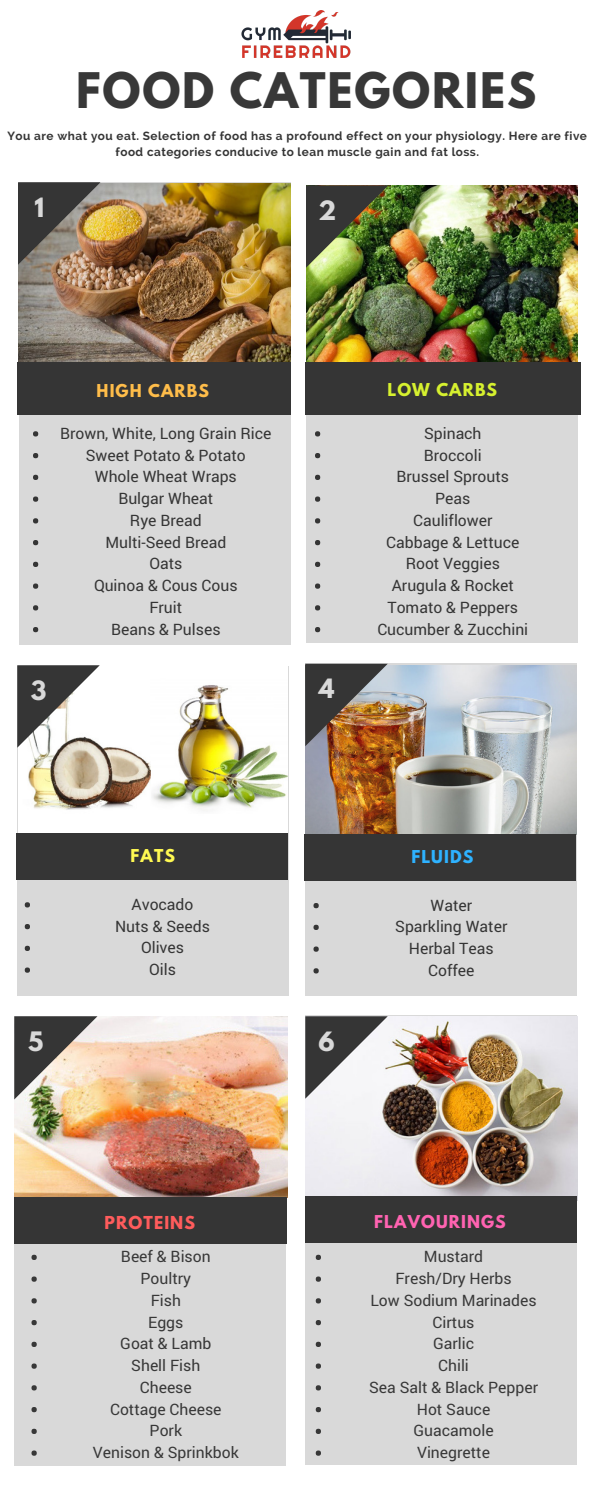
<style>
.page{position:relative;width:600px;height:1500px;background:#fff}
.page>*{position:absolute;margin:0;border:0;box-sizing:border-box;transform-origin:0 0}
.t1{font:700 43.5px "League Spartan";letter-spacing:.04em;color:#383838}
.t2{font:700 23.7px "League Spartan";color:#d9d9d9}
.t3{font:700 23.6px "League Spartan";color:#d9d9d9}
.t4{font:700 15.8px "League Spartan";letter-spacing:.07em;color:#ff5c5c}
.t5{font:15.7px/21.8px "Roboto";color:#353535;text-align:center}
.t6{font:15.7px/21.8px "Roboto";color:#383838;text-align:center}
.t7{font:700 15.7px "League Spartan";letter-spacing:.07em;color:#ff63b1}
.t8{font:700 15.7px "League Spartan";letter-spacing:.07em;color:#ffbd4a}
.t9{font:700 15.7px "League Spartan";letter-spacing:.07em;color:#d6f02f}
.t10{font:700 15.7px "League Spartan";letter-spacing:.07em;color:#2eb2ff}
.t11{font:700 15.7px "League Spartan";color:#fff952}
.t12{font:700 11.8px/16.5px "Raleway";letter-spacing:.04em;color:#353535;text-align:center}
</style>
<div class="page">
<div style="left:307px;top:193px;width:271px;height:450px;background:#d9d9d9"></div>
<img style="left:306px;top:185px;width:272px;height:177px">
<img style="left:306px;top:185px;width:82px;height:83px">
<div style="left:305px;top:362px;width:275px;height:53px;background:#353535"></div>
<svg style="left:315px;top:431px;width:5px;height:5px"></svg>
<svg style="left:315px;top:453px;width:5px;height:5px"></svg>
<svg style="left:315px;top:475px;width:5px;height:5px"></svg>
<svg style="left:315px;top:496px;width:5px;height:6px"></svg>
<svg style="left:315px;top:518px;width:5px;height:6px"></svg>
<svg style="left:315px;top:540px;width:5px;height:5px"></svg>
<svg style="left:315px;top:562px;width:5px;height:5px"></svg>
<svg style="left:315px;top:584px;width:5px;height:5px"></svg>
<svg style="left:315px;top:605px;width:5px;height:5px"></svg>
<svg style="left:315px;top:627px;width:5px;height:5px"></svg>
<div style="left:19px;top:182px;width:271px;height:463px;background:#d9d9d9"></div>
<img style="left:18px;top:183px;width:272px;height:179px">
<img style="left:18px;top:182px;width:82px;height:83px">
<div style="left:17px;top:362px;width:274px;height:53px;background:#353535"></div>
<svg style="left:33px;top:431px;width:5px;height:5px"></svg>
<svg style="left:33px;top:453px;width:5px;height:5px"></svg>
<svg style="left:33px;top:475px;width:5px;height:5px"></svg>
<svg style="left:33px;top:496px;width:5px;height:6px"></svg>
<svg style="left:33px;top:518px;width:5px;height:6px"></svg>
<svg style="left:33px;top:540px;width:5px;height:5px"></svg>
<svg style="left:33px;top:562px;width:5px;height:5px"></svg>
<svg style="left:33px;top:584px;width:5px;height:5px"></svg>
<svg style="left:33px;top:605px;width:5px;height:5px"></svg>
<svg style="left:33px;top:627px;width:5px;height:5px"></svg>
<div style="left:14px;top:1016px;width:272px;height:450px;background:#d9d9d9"></div>
<img style="left:14px;top:1016px;width:274px;height:182px">
<svg style="left:14px;top:1016px;width:84px;height:83px;background:#938b7e"></svg>
<div style="left:14px;top:1197px;width:273px;height:47px;background:#353535"></div>
<div style="left:305px;top:664px;width:272px;height:332px;background:#d9d9d9"></div>
<div style="left:17px;top:667px;width:272px;height:329px;background:#d9d9d9"></div>
<img style="left:18px;top:667px;width:270px;height:165px">
<svg style="left:17px;top:665px;width:83px;height:83px;background:#939392"></svg>
<div style="left:17px;top:833px;width:271px;height:47px;background:#353535"></div>
<svg style="left:314px;top:903px;width:5px;height:5px"></svg>
<svg style="left:314px;top:925px;width:5px;height:5px"></svg>
<svg style="left:314px;top:946px;width:5px;height:6px"></svg>
<svg style="left:314px;top:968px;width:5px;height:6px"></svg>
<svg style="left:32px;top:1255px;width:5px;height:5px"></svg>
<svg style="left:32px;top:1276px;width:5px;height:6px"></svg>
<svg style="left:32px;top:1298px;width:5px;height:6px"></svg>
<svg style="left:32px;top:1320px;width:5px;height:5px"></svg>
<svg style="left:32px;top:1342px;width:5px;height:5px"></svg>
<svg style="left:32px;top:1364px;width:5px;height:5px"></svg>
<svg style="left:32px;top:1385px;width:5px;height:5px"></svg>
<svg style="left:32px;top:1407px;width:5px;height:5px"></svg>
<svg style="left:32px;top:1429px;width:5px;height:5px"></svg>
<svg style="left:32px;top:1450px;width:5px;height:6px"></svg>
<svg style="left:25px;top:902px;width:5px;height:6px"></svg>
<svg style="left:25px;top:924px;width:5px;height:5px"></svg>
<svg style="left:25px;top:946px;width:5px;height:5px"></svg>
<svg style="left:25px;top:968px;width:5px;height:5px"></svg>
<div style="left:305px;top:1016px;width:272px;height:450px;background:#d9d9d9"></div>
<img style="left:305px;top:1016px;width:273px;height:185px">
<svg style="left:305px;top:1016px;width:83px;height:83px;background:#969697"></svg>
<div style="left:305px;top:1196px;width:272px;height:47px;background:#353535"></div>
<svg style="left:316px;top:1255px;width:5px;height:5px"></svg>
<svg style="left:316px;top:1276px;width:5px;height:6px"></svg>
<svg style="left:316px;top:1298px;width:5px;height:6px"></svg>
<svg style="left:316px;top:1320px;width:5px;height:5px"></svg>
<svg style="left:316px;top:1342px;width:5px;height:5px"></svg>
<svg style="left:316px;top:1364px;width:5px;height:5px"></svg>
<svg style="left:316px;top:1385px;width:5px;height:5px"></svg>
<svg style="left:316px;top:1407px;width:5px;height:5px"></svg>
<svg style="left:316px;top:1429px;width:5px;height:5px"></svg>
<svg style="left:316px;top:1450px;width:5px;height:6px"></svg>
<img style="left:305px;top:665px;width:272px;height:170px">
<img style="left:305px;top:664px;width:83px;height:82px">
<div style="left:305px;top:835px;width:271px;height:46px;background:#353535"></div>
<img style="left:241px;top:10px;width:110px;height:48px">
<h1 class="t1" style="left:76px;top:69px;width:461px">FOOD CATEGORIES</h1>
<p class="t12" style="left:8px;top:127px;width:581px">You are what you eat. Selection of food has a profound effect on your physiology. Here are five food categories conducive to lean muscle gain and fat loss.</p>
<h3 class="t3" style="left:34px;top:196px;width:11px">1</h3>
<h3 class="t3" style="left:318px;top:199px;width:19px">2</h3>
<p class="t8" style="left:97px;top:383px;width:114px">HIGH CARBS</p>
<p class="t5" style="left:60px;top:422px;width:213px">Brown, White, Long Grain Rice<br>Sweet Potato &amp; Potato<br>Whole Wheat Wraps<br>Bulgar Wheat<br>Rye Bread<br>Multi-Seed Bread<br>Oats<br>Quinoa &amp; Cous Cous<br>Fruit<br>Beans &amp; Pulses</p>
<h3 class="t3" style="left:31px;top:679px;width:17px">3</h3>
<h3 class="t3" style="left:319px;top:677px;width:17px">4</h3>
<p class="t9" style="left:387px;top:382px;width:111px">LOW CARBS</p>
<p class="t5" style="left:377px;top:422px;width:152px">Spinach<br>Broccoli<br>Brussel Sprouts<br>Peas<br>Cauliflower<br>Cabbage &amp; Lettuce<br>Root Veggies<br>Arugula &amp; Rocket<br>Tomato &amp; Peppers<br>Cucumber &amp; Zucchini</p>
<h2 class="t2" style="left:28px;top:1029px;width:17px">5</h2>
<p class="t11" style="left:131px;top:848px;width:46px">FATS</p>
<p class="t5" style="left:115px;top:893px;width:96px">Avocado<br>Nuts &amp; Seeds<br>Olives<br>Oils</p>
<h3 class="t3" style="left:318px;top:1030px;width:18px">6</h3>
<p class="t10" style="left:411px;top:848px;width:63px">FLUIDS</p>
<p class="t5" style="left:395px;top:894px;width:114px">Water<br>Sparkling Water<br>Herbal Teas<br>Coffee</p>
<p class="t4" style="left:105px;top:1215px;width:92px">PROTEINS</p>
<p class="t6" style="left:93px;top:1245px;width:147px">Beef &amp; Bison<br>Poultry<br>Fish<br>Eggs<br>Goat &amp; Lamb<br>Shell Fish<br>Cheese<br>Cottage Cheese<br>Pork<br>Venison &amp; Sprinkbok</p>
<p class="t7" style="left:374px;top:1214px;width:133px">FLAVOURINGS</p>
<p class="t6" style="left:369px;top:1245px;width:170px">Mustard<br>Fresh/Dry Herbs<br>Low Sodium Marinades<br>Cirtus<br>Garlic<br>Chili<br>Sea Salt &amp; Black Pepper<br>Hot Sauce<br>Guacamole<br>Vinegrette</p>
</div>
